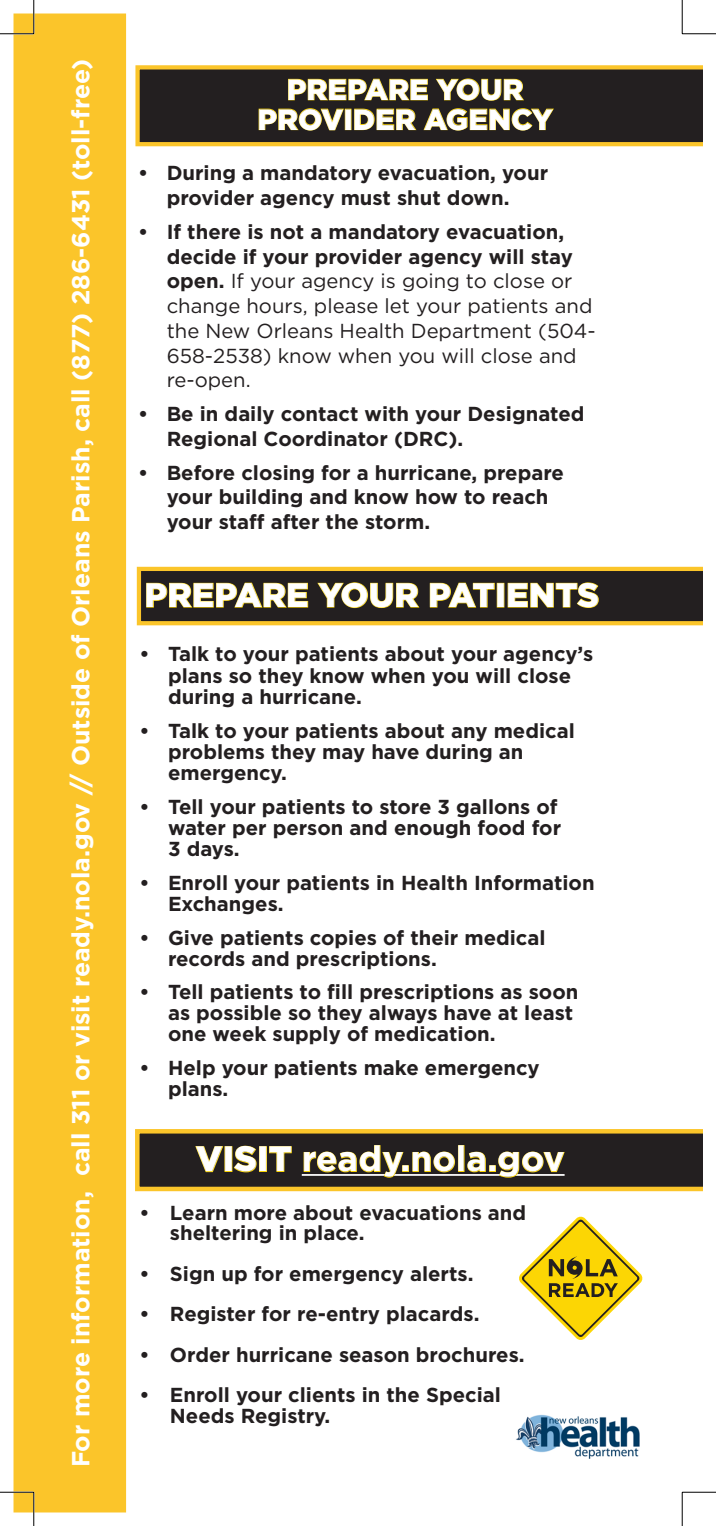
<style>
.page{position:relative;width:716px;height:1526px;background:#fff}
.page>*{position:absolute;margin:0;border:0;box-sizing:border-box;transform-origin:0 0}
.t1{font:700 35.32px "Gotham";color:#fff}
.t2{font:900 33.98px "Gotham";color:#fff}
.t3{font:900 29.25px "Gotham";color:#fff}
.List_Header{font:700 24.75px "Gotham";color:#fff}
.List_Header-2{font:700 20.25px/21.2px "Gotham";color:#231f20}
.List_Header-3{font:20.25px/24.8px "Gotham";color:#231f20}
.s1{font-weight:700}
.s2{font-weight:900}
</style>
<div class="page">
<svg style="left:135px;top:65px;width:567px;height:81px;background:#433722"></svg>
<svg style="left:287px;top:78px;width:141px;height:23px;background:#534819"></svg>
<svg style="left:435px;top:78px;width:90px;height:23px;background:#4c411a"></svg>
<svg style="left:258px;top:108px;width:86px;height:23px;background:#4d431a"></svg>
<div style="left:345px;top:109px;width:6px;height:21px;border:1px solid #fcd604"></div>
<svg style="left:353px;top:108px;width:64px;height:23px"></svg>
<svg style="left:423px;top:108px;width:131px;height:23px;background:#4f441a"></svg>
<svg style="left:137px;top:567px;width:565px;height:58px;background:#50431f"></svg>
<svg style="left:135px;top:1129px;width:567px;height:62px;background:#514422"></svg>
<svg style="left:519px;top:1216px;width:124px;height:124px"></svg>
<div style="left:16px;top:16px;width:108px;height:1494px;background:#fbc52a"></div>
<div style="left:14px;top:14px;width:112px;height:1498px;border:4px solid #fbc52a"></div>
<img style="left:516px;top:1414px;width:124px;height:45px">
<hr style="left:0;top:33px;width:34px;height:1px;background:#000">
<hr style="left:682px;top:33px;width:34px;height:1px;background:#000">
<hr style="left:0;top:1491px;width:34px;height:1px;background:#000">
<hr style="left:682px;top:1491px;width:34px;height:1px;background:#000">
<hr style="left:33px;top:0;width:1px;height:34px;background:#000">
<hr style="left:33px;top:1492px;width:1px;height:34px;background:#000">
<hr style="left:681px;top:0;width:1px;height:34px;background:#000">
<hr style="left:681px;top:1492px;width:1px;height:34px;background:#000">
<p class="List_Header" style="left:64px;top:1467px;width:1410px;rotate:-90deg">For more information, call 311 or visit ready.nola.gov // Outside of Orleans Parish, call (877) 286-6431 (toll-free)</p>
<p class="t3" style="left:287px;top:69px;width:238px">PREPARE YOUR</p>
<p class="t3" style="left:257px;top:99px;width:297px">PROVIDER AGENCY</p>
<p class="List_Header-2" style="left:138px;top:161px;width:411px;line-height:24.8px;text-align:center">• During a mandatory evacuation, your provider agency must shut down.</p>
<p class="List_Header-3" style="left:167px;top:219px;width:430px;text-indent:-29px"><span class="s1">• If there is not a mandatory evacuation, decide if your provider agency will stay open.</span> If your agency is going to close or change hours, please let your patients and the New Orleans Health Department (504- 658-2538) know when you will close and re-open.</p>
<p class="List_Header-2" style="left:167px;top:401px;width:419px;line-height:24.8px;text-indent:-29px">• Be in daily contact with your Designated<br>Regional Coordinator (DRC).</p>
<p class="List_Header-2" style="left:167px;top:460px;width:398px;line-height:24.8px;text-indent:-29px">• Before closing for a hurricane, prepare your building and know how to reach your staff after the storm.</p>
<p class="t2" style="left:145px;top:571px;width:456px">PREPARE YOUR PATIENTS</p>
<p class="List_Header-2" style="left:139px;top:643px;width:455px">• Talk to your patients about your agency’s</p>
<p class="List_Header-2" style="left:168px;top:665px;width:404px">plans so they know when you will close</p>
<p class="List_Header-2" style="left:168px;top:686px;width:195px">during a hurricane.</p>
<p class="List_Header-2" style="left:168px;top:720px;width:408px;text-indent:-29px">• Talk to your patients about any medical problems they may have during an emergency.</p>
<p class="List_Header-2" style="left:139px;top:796px;width:423px;text-align:right">• Tell your patients to store 3 gallons of water per person and enough food for</p>
<p class="List_Header-2" style="left:168px;top:838px;width:73px">3 days.</p>
<p class="List_Header-2" style="left:168px;top:872px;width:428px;text-indent:-29px">• Enroll your patients in Health Information<br>Exchanges.</p>
<p class="List_Header-2" style="left:139px;top:927px;width:407px">• Give patients copies of their medical</p>
<p class="List_Header-2" style="left:168px;top:947px;width:270px">records and prescriptions.</p>
<p class="List_Header-2" style="left:168px;top:981px;width:412px;text-indent:-29px">• Tell patients to fill prescriptions as soon as possible so they always have at least one week supply of medication.</p>
<p class="List_Header-2" style="left:168px;top:1057px;width:373px;text-indent:-29px">• Help your patients make emergency plans.</p>
<p class="t1" style="left:196px;top:1135px;width:370px"><span class="s2">VISIT</span> ready.nola.gov</p>
<p class="List_Header-2" style="left:170px;top:1202px;width:358px;line-height:20.2px;text-indent:-30px">• Learn more about evacuations and sheltering in place.</p>
<p class="List_Header-2" style="left:139px;top:1262px;width:335px">• Sign up for emergency alerts.</p>
<p class="List_Header-2" style="left:139px;top:1303px;width:341px">• Register for re-entry placards.</p>
<p class="List_Header-2" style="left:139px;top:1343px;width:386px">• Order hurricane season brochures.</p>
<p class="List_Header-2" style="left:139px;top:1384px;width:363px">• Enroll your clients in the Special</p>
<p class="List_Header-2" style="left:170px;top:1404px;width:162px">Needs Registry.</p>
</div>
